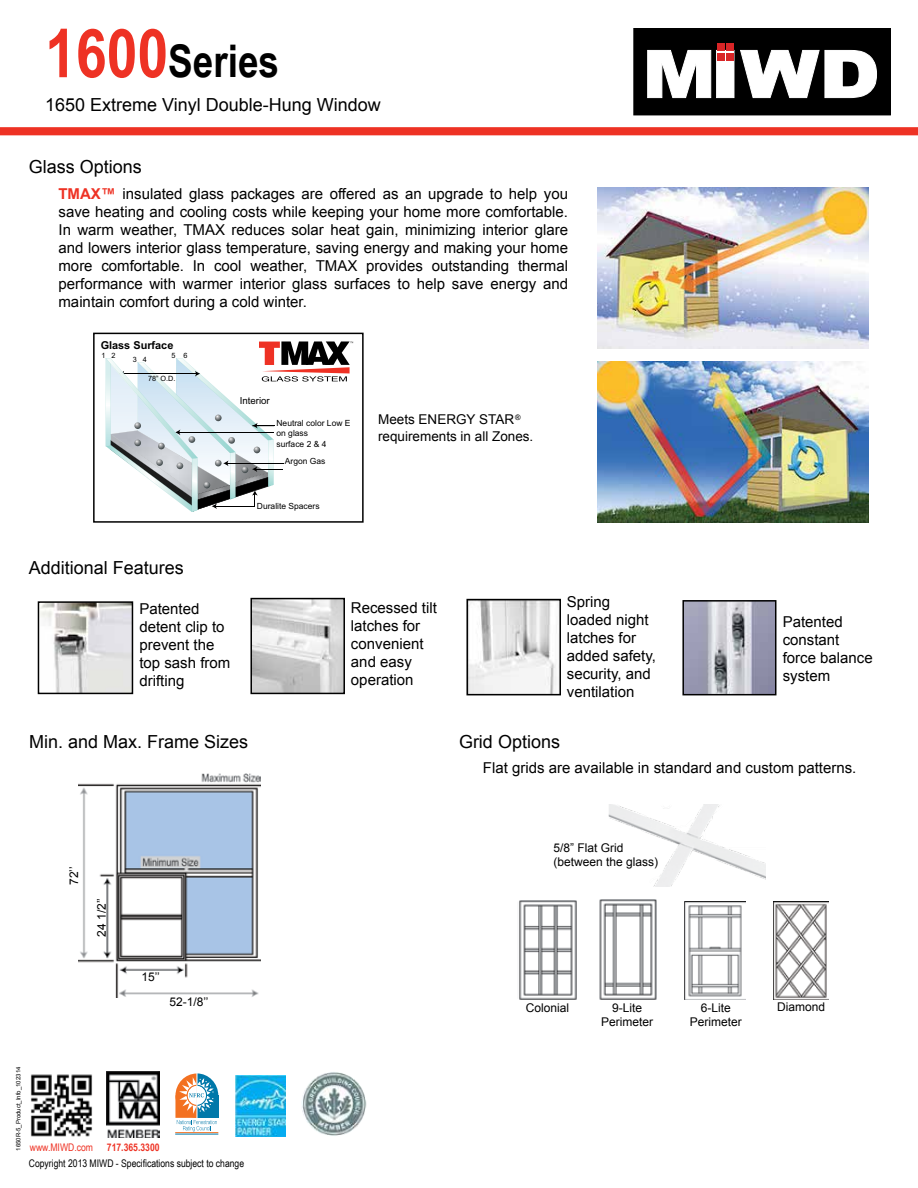
<style>
.page{position:relative;width:918px;height:1188px;background:#fff}
.page>*{position:absolute;margin:0;border:0;box-sizing:border-box;transform-origin:0 0}
.t1{font:700 45px "Arial Narrow";color:#000}
.t2{font:18px "Arial";color:#000}
.t3{font:15px/18px "Arial";color:#000}
.t4{font:13.5px/16.2px "Arial";color:#000}
.t5{font:12px/14.4px "Arial";color:#000}
.t6{font:700 10.95px "Arial";color:#000}
.t7{font:10.5px "Arial Narrow";color:#000}
.t8{font:10.5px "Arial Narrow";color:#ee3224}
.t9{font:700 10.5px "Arial Narrow";color:#ee3224}
.t10{font:9.75px "Arial";color:#000}
.t11{font:8.55px/10.2px "Arial";color:#000}
.t12{font:7.2px "Arial";color:#000}
.t13{font:6px "Arial";color:#000}
.s1{font-size:67.5px;color:#ee3224}
.s2{font-weight:700;color:#ee3224}
</style>
<div class="page">
<svg style="left:0;top:127px;width:918px;height:8px;background:#ee3628"></svg>
<div style="left:634px;top:29px;width:256px;height:86px;background:#000"></div>
<div style="left:633px;top:28px;width:258px;height:87px;border:1px solid #000"></div>
<svg style="left:647px;top:50px;width:65px;height:48px"></svg>
<div style="left:716px;top:50px;width:18px;height:48px;background:#fff;border:1px solid #fff"></div>
<svg style="left:740px;top:49px;width:137px;height:49px"></svg>
<div style="left:717px;top:53px;width:7px;height:8px;background:#d92527"></div>
<div style="left:726px;top:53px;width:8px;height:8px;background:#d92527"></div>
<div style="left:717px;top:43px;width:7px;height:8px;background:#d92527"></div>
<div style="left:726px;top:43px;width:8px;height:8px;background:#d92527"></div>
<img style="left:78px;top:773px;width:183px;height:224px">
<img style="left:608px;top:804px;width:158px;height:83px">
<img style="left:685px;top:901px;width:60px;height:99px">
<img style="left:599px;top:900px;width:57px;height:100px">
<img style="left:519px;top:900px;width:58px;height:100px">
<img style="left:773px;top:901px;width:56px;height:98px">
<img style="left:469px;top:602px;width:87px;height:90px">
<div style="left:466px;top:599px;width:95px;height:96px;border:2px solid #000"></div>
<img style="left:253px;top:601px;width:89px;height:90px">
<div style="left:250px;top:598px;width:95px;height:96px;border:2px solid #000"></div>
<img style="left:41px;top:604px;width:89px;height:87px">
<div style="left:38px;top:601px;width:95px;height:93px;border:2px solid #000"></div>
<img style="left:685px;top:603px;width:88px;height:89px">
<div style="left:682px;top:600px;width:94px;height:95px;border:2px solid #000"></div>
<div style="left:93px;top:333px;width:271px;height:190px;border:2px solid #000"></div>
<svg style="left:106px;top:341px;width:247px;height:171px"></svg>
<img style="left:598px;top:361px;width:270px;height:162px">
<img style="left:598px;top:188px;width:270px;height:161px">
<img style="left:30px;top:1074px;width:63px;height:63px">
<img style="left:107px;top:1072px;width:52px;height:65px">
<svg style="left:175px;top:1073px;width:44px;height:62px"></svg>
<img style="left:301px;top:1072px;width:65px;height:65px;border-radius:33px">
<img style="left:236px;top:1075px;width:50px;height:61px">
<h1 class="t1" style="left:45px;top:27px;width:235px"><span class="s1">1600</span>Series</h1>
<p class="t2" style="left:45px;top:93px;width:337px">1650 Extreme Vinyl Double-Hung Window</p>
<p class="t2" style="left:29px;top:155px;width:115px">Glass Options</p>
<p class="t3" style="left:58px;top:184px;width:511px;text-align:justify"><span class="s2">TMAX™</span> insulated glass packages are offered as an upgrade to help you save heating and cooling costs while keeping your home more comfortable.<br>In warm weather, TMAX reduces solar heat gain, minimizing interior glare and lowers interior glass temperature, saving energy and making your home more comfortable. In cool weather, TMAX provides outstanding thermal performance with warmer interior glass surfaces to help save energy and maintain comfort during a cold winter.</p>
<p class="t6" style="left:101px;top:338px;width:74px">Glass Surface</p>
<p class="t12" style="left:101px;top:351px;width:16px">1 2</p>
<p class="t12" style="left:133px;top:354px;width:16px">3 4</p>
<p class="t12" style="left:171px;top:351px;width:18px">5 6</p>
<p class="t12" style="left:148px;top:374px;width:29px">78” O.D.</p>
<p class="t10" style="left:240px;top:394px;width:32px">Interior</p>
<p class="t11" style="left:277px;top:418px;width:76px">Neutral color Low E on glass<br>surface 2 &amp; 4</p>
<p class="t11" style="left:285px;top:456px;width:42px">Argon Gas</p>
<p class="t11" style="left:257px;top:501px;width:64px">Duralite Spacers</p>
<p class="t4" style="left:378px;top:412px;width:157px">Meets ENERGY STAR <sup>® </sup>requirements in all Zones.</p>
<p class="t2" style="left:29px;top:555px;width:157px">Additional Features</p>
<p class="t3" style="left:139px;top:599px;width:92px">Patented detent clip to prevent the top sash from drifting</p>
<p class="t3" style="left:351px;top:599px;width:87px">Recessed tilt latches for convenient and easy operation</p>
<p class="t3" style="left:567px;top:593px;width:90px">Spring loaded night latches for added safety, security, and ventilation</p>
<p class="t2" style="left:29px;top:730px;width:221px">Min. and Max. Frame Sizes</p>
<p class="t2" style="left:459px;top:730px;width:103px">Grid Options</p>
<p class="t3" style="left:783px;top:613px;width:92px">Patented constant force balance system</p>
<p class="t5" style="left:67px;top:885px;width:20px;rotate:-90deg">72’’</p>
<p class="t5" style="left:94px;top:937px;width:40px;rotate:-90deg">24 1/2’’</p>
<p class="t5" style="left:141px;top:970px;width:20px">15’’</p>
<p class="t5" style="left:169px;top:995px;width:41px">52-1/8’’</p>
<p class="t13" style="left:15px;top:1151px;width:85px;rotate:-90deg">1650R-5_Product_Info_102314</p>
<p class="t8" style="left:30px;top:1139px;width:65px">www.MIWD.com</p>
<p class="t9" style="left:107px;top:1139px;width:54px">717.365.3300</p>
<p class="t7" style="left:29px;top:1156px;width:217px">Copyright 2013 MIWD - Specifications subject to change</p>
<p class="t3" style="left:483px;top:759px;width:375px">Flat grids are available in standard and custom patterns.</p>
<p class="t5" style="left:554px;top:841px;width:106px">5/8” Flat Grid (between the glass)</p>
<p class="t5" style="left:526px;top:1000px;width:45px">Colonial</p>
<p class="t5" style="left:612px;top:1000px;width:32px">9-Lite</p>
<p class="t5" style="left:777px;top:999px;width:50px">Diamond</p>
<p class="t5" style="left:601px;top:1015px;width:54px">Perimeter</p>
<p class="t5" style="left:690px;top:1000px;width:54px;text-align:center">6-Lite<br>Perimeter</p>
</div>
